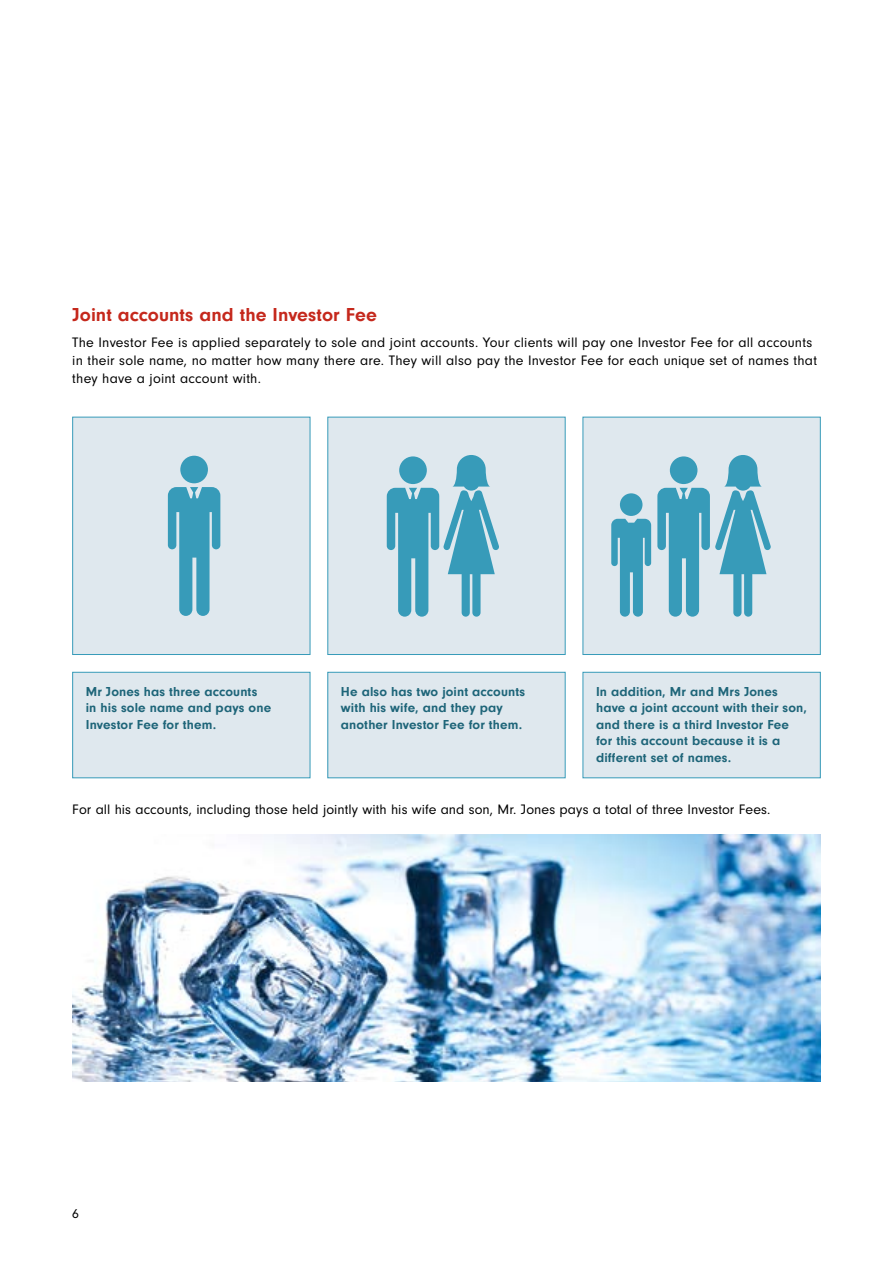
<style>
.page{position:relative;width:893px;height:1263px;background:#fff}
.page>*{position:absolute;margin:0;border:0;box-sizing:border-box;transform-origin:0 0}
.t1{font:700 19.5px "Neuzeit Gro";letter-spacing:.005em;color:#c5281c}
.t2{font:14.25px/18px "Neuzeit Gro";letter-spacing:.01em;color:#000}
.t3{font:700 13.5px/16.5px "Neuzeit Gro";letter-spacing:.01em;color:#1e6579}
.t4{font:13.5px "Neuzeit Gro";color:#000}
</style>
<div class="page">
<div style="left:72px;top:417px;width:238px;height:238px;background:#dfe8ee;border:1px solid #379bb9"></div>
<div style="left:327px;top:417px;width:239px;height:238px;background:#dfe8ee;border:1px solid #379bb9"></div>
<div style="left:583px;top:417px;width:238px;height:238px;background:#dfe8ee;border:1px solid #379bb9"></div>
<div style="left:73px;top:672px;width:237px;height:106px;background:#dfe8ee"></div>
<div style="left:72px;top:672px;width:238px;height:106px;border:1px solid #379bb9"></div>
<div style="left:328px;top:672px;width:237px;height:106px;background:#dfe8ee"></div>
<div style="left:327px;top:672px;width:239px;height:106px;border:1px solid #379bb9"></div>
<div style="left:583px;top:672px;width:237px;height:106px;background:#dfe8ee"></div>
<div style="left:583px;top:672px;width:238px;height:106px;border:1px solid #379bb9"></div>
<svg style="left:387px;top:455px;width:112px;height:162px"></svg>
<div style="left:180px;top:456px;width:28px;height:27px;background:#379bb9;border-radius:50%"></div>
<svg style="left:168px;top:487px;width:52px;height:129px"></svg>
<svg style="left:657px;top:455px;width:114px;height:162px"></svg>
<div style="left:620px;top:493px;width:22px;height:23px;background:#379bb9;border-radius:50%"></div>
<svg style="left:611px;top:519px;width:40px;height:98px"></svg>
<img style="left:72px;top:834px;width:749px;height:247px">
<h1 class="t1" style="left:72px;top:303px;width:306px">Joint accounts and the Investor Fee</h1>
<p class="t2" style="left:72px;top:334px;width:746px">The Investor Fee is applied separately to sole and joint accounts. Your clients will pay one Investor Fee for all accounts in their sole name, no matter how many there are. They will also pay the Investor Fee for each unique set of names that they have a joint account with.</p>
<p class="t3" style="left:86px;top:683px;width:187px">Mr Jones has three accounts in his sole name and pays one<br>Investor Fee for them.</p>
<p class="t3" style="left:341px;top:683px;width:186px">He also has two joint accounts with his wife, and they pay another Investor Fee for them.</p>
<p class="t3" style="left:596px;top:683px;width:212px">In addition, Mr and Mrs Jones have a joint account with their son, and there is a third Investor Fee for this account because it is a different set of names.</p>
<p class="t2" style="left:72px;top:801px;width:700px">For all his accounts, including those held jointly with his wife and son, Mr. Jones pays a total of three Investor Fees.</p>
<p class="t4" style="left:72px;top:1206px;width:8px">6</p>
</div>
